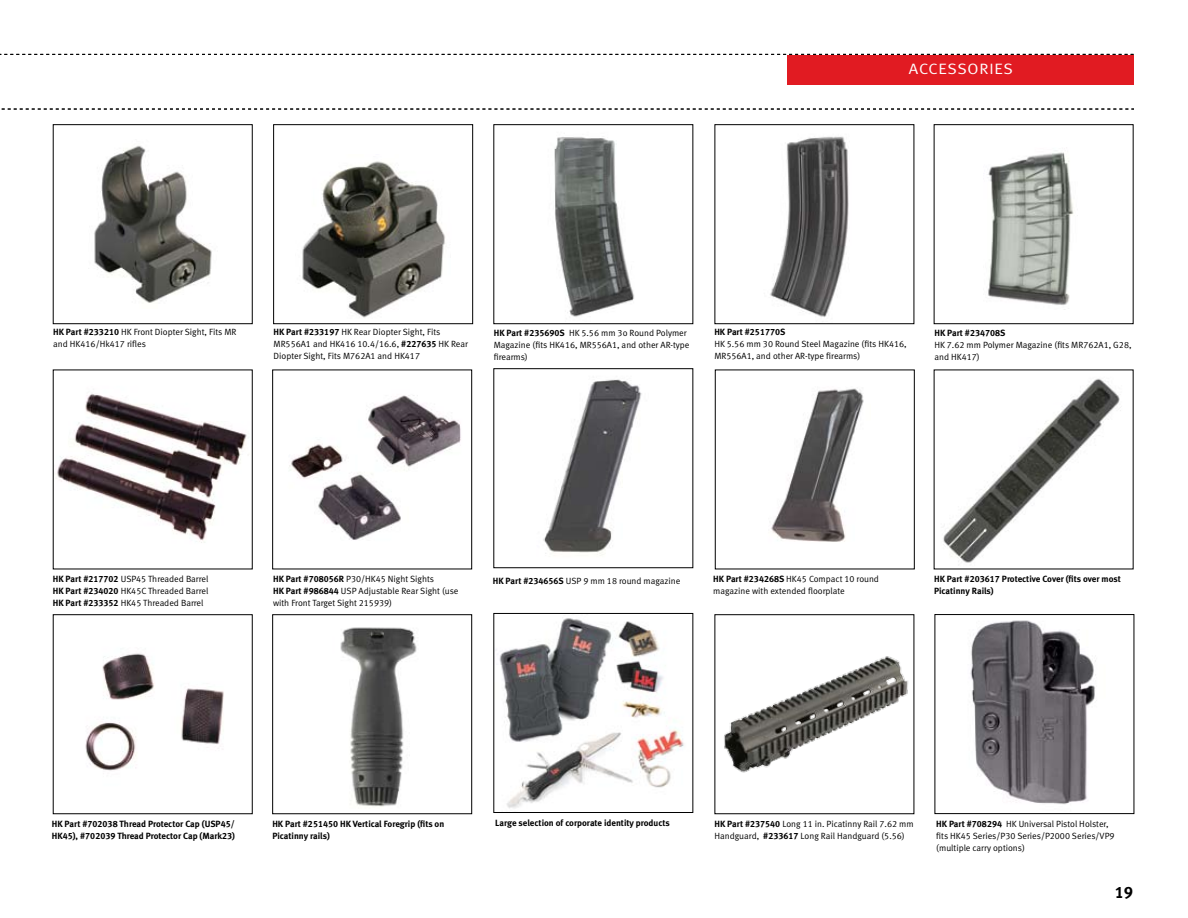
<style>
.page{position:relative;width:1188px;height:918px;background:#fff}
.page>*{position:absolute;margin:0;border:0;box-sizing:border-box;transform-origin:0 0}
.t1{font:16.5px "Meta Bold LF";color:#000}
.t2{font:15px "Meta Normal LF";letter-spacing:.045em;color:#fff;scale:1.1 1}
.t3{font:9px/12px "Meta Normal LF";color:#000}
.t4{font:9px/12px "Meta Bold LF";color:#000}
.s1{font-family:"Meta Bold LF"}
</style>
<div class="page">
<svg style="left:1px;top:109px;width:1133px;height:1px"></svg>
<svg style="left:0;top:54px;width:1134px;height:1px"></svg>
<img style="left:302px;top:161px;width:144px;height:157px">
<div style="left:273px;top:124px;width:200px;height:200px;border:1px solid #000"></div>
<img style="left:988px;top:150px;width:86px;height:160px">
<div style="left:934px;top:124px;width:200px;height:200px;border:1px solid #000"></div>
<img style="left:94px;top:145px;width:118px;height:158px">
<div style="left:53px;top:124px;width:200px;height:200px;border:1px solid #000"></div>
<img style="left:57px;top:393px;width:190px;height:150px">
<img style="left:554px;top:137px;width:80px;height:180px">
<div style="left:493px;top:124px;width:200px;height:200px;border:1px solid #000"></div>
<img style="left:770px;top:136px;width:79px;height:181px">
<div style="left:715px;top:124px;width:199px;height:200px;border:1px solid #000"></div>
<img style="left:289px;top:395px;width:172px;height:145px">
<div style="left:272px;top:370px;width:200px;height:199px;border:1px solid #000"></div>
<img style="left:752px;top:388px;width:119px;height:182px">
<div style="left:715px;top:370px;width:200px;height:199px;border:1px solid #000"></div>
<img style="left:543px;top:379px;width:99px;height:177px">
<div style="left:493px;top:368px;width:200px;height:200px;border:1px solid #000"></div>
<img style="left:943px;top:378px;width:178px;height:185px">
<img style="left:340px;top:627px;width:77px;height:180px">
<div style="left:272px;top:614px;width:200px;height:200px;border:1px solid #000"></div>
<img style="left:499px;top:618px;width:185px;height:190px">
<div style="left:493px;top:613px;width:200px;height:200px;border:1px solid #000"></div>
<img style="left:724px;top:656px;width:184px;height:117px">
<img style="left:85px;top:653px;width:139px;height:118px">
<div style="left:53px;top:614px;width:200px;height:200px;border:1px solid #000"></div>
<div style="left:788px;top:55px;width:346px;height:29px;background:#e11b22"></div>
<img style="left:970px;top:620px;width:126px;height:185px">
<div style="left:935px;top:614px;width:199px;height:200px;border:1px solid #000"></div>
<h2 class="t2" style="left:909px;top:60px;width:96px">ACCESSORIES</h2>
<p class="t3" style="left:53px;top:326px;width:185px"><span class="s1">HK Part #233210</span> HK Front Diopter Sight, Fits MR and HK416/Hk417 rifles</p>
<p class="t3" style="left:274px;top:326px;width:196px"><span class="s1">HK Part #233197</span> HK Rear Diopter Sight, Fits<br>MR556A1 and HK416 10.4/16.6, <span class="s1">#227635</span> HK Rear<br>Diopter Sight, Fits M762A1 and HK417</p>
<p class="t4" style="left:714px;top:326px;width:73px">HK Part #251770S</p>
<p class="t3" style="left:494px;top:327px;width:197px"><span class="s1">HK Part #235690S</span> HK 5.56 mm 3o Round Polymer<br>Magazine (fits HK416, MR556A1, and other AR-type firearms)</p>
<p class="t4" style="left:934px;top:327px;width:73px">HK Part #234708S</p>
<p class="t3" style="left:714px;top:338px;width:194px">HK 5.56 mm 30 Round Steel Magazine (fits HK416,<br>MR556A1, and other AR-type firearms)</p>
<p class="t3" style="left:934px;top:339px;width:199px">HK 7.62 mm Polymer Magazine (fits MR762A1, G28, and HK417)</p>
<p class="t3" style="left:53px;top:573px;width:157px;text-align:justify"><span class="s1">HK Part #217702</span> USP45 Threaded Barrel <span class="s1">HK Part #234020</span> HK45C Threaded Barrel <span class="s1">HK Part #233352</span> HK45 Threaded Barrel</p>
<p class="t3" style="left:273px;top:572px;width:187px"><span class="s1">HK Part #708056R</span> P30/HK45 Night Sights<br><span class="s1">HK Part #986844</span> USP Adjustable Rear Sight (use with Front Target Sight 215939)</p>
<p class="t3" style="left:493px;top:575px;width:189px"><span class="s1">HK Part #234656S</span> USP 9 mm 18 round magazine</p>
<p class="t3" style="left:713px;top:572px;width:167px"><span class="s1">HK Part #234268S</span> HK45 Compact 10 round magazine with extended floorplate</p>
<p class="t4" style="left:934px;top:572px;width:188px">HK Part #203617 Protective Cover (fits over most<br>Picatinny Rails)</p>
<p class="t4" style="left:52px;top:818px;width:185px">HK Part #702038 Thread Protector Cap (USP45/<br>HK45), #702039 Thread Protector Cap (Mark23)</p>
<p class="t4" style="left:272px;top:818px;width:173px">HK Part #251450 HK Vertical Foregrip (fits on<br>Picatinny rails)</p>
<p class="t4" style="left:495px;top:817px;width:176px">Large selection of corporate identity products</p>
<p class="t3" style="left:714px;top:818px;width:201px"><span class="s1">HK Part #237540</span> Long 11 in. Picatinny Rail 7.62 mm<br>Handguard, <span class="s1">#233617</span> Long Rail Handguard (5.56)</p>
<p class="t3" style="left:936px;top:818px;width:180px"><span class="s1">HK Part #708294</span> HK Universal Pistol Holster, fits HK45 Series/P30 Series/P2000 Series/VP9 (multiple carry options)</p>
<h1 class="t1" style="left:1115px;top:883px;width:20px">19</h1>
</div>
